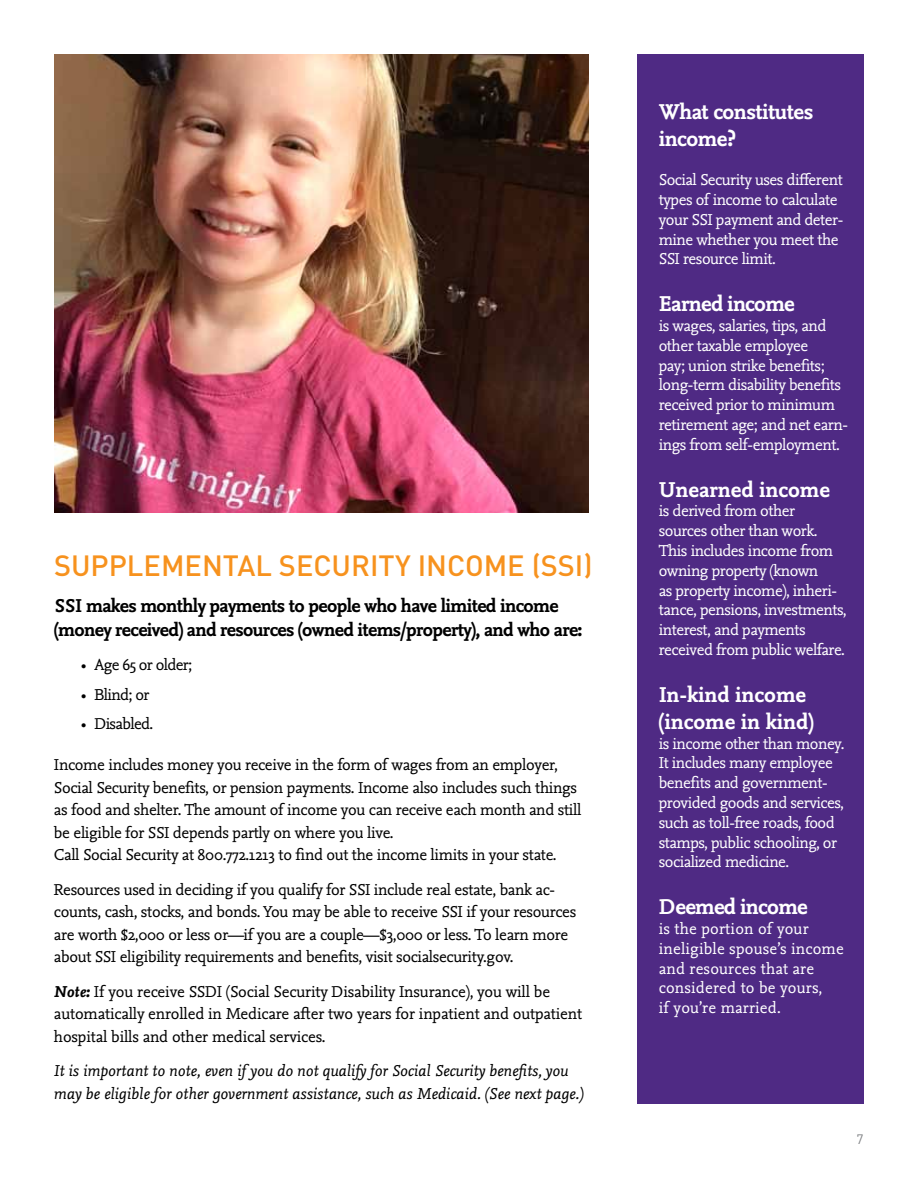
<style>
.page{position:relative;width:918px;height:1188px;background:#fff}
.page>*{position:absolute;margin:0;border:0;box-sizing:border-box;transform-origin:0 0}
.t1{font:500 28.95px "DINOT";color:#f7921e}
.t2{font:700 22.5px/27px "Nexus Mix OT";letter-spacing:-.02em;color:#fff}
.t3{font:700 22.5px/27px "Nexus Mix OT";color:#fff}
.t4{font:700 19.5px/23.4px "Nexus Mix OT";letter-spacing:-.03em;color:#000}
.t5{font:16.5px/22.5px "Nexus Mix OT";letter-spacing:-.02em;color:#000}
.t6{font:16.5px/19.8px "Nexus Mix OT";letter-spacing:-.03em;color:#fff}
.t7{font:italic 16.5px/22.5px "Nexus Mix OT";color:#000}
.t8{font:16.5px/19.8px "Nexus Mix OT";letter-spacing:.01em;color:#fff}
.t9{font:16.5px "Nexus Mix OT";letter-spacing:-.04em;color:#000}
.t10{font:13.5px "DINOT";color:#808285}
.s1{font-weight:700;font-style:italic}
</style>
<div class="page">
<div style="left:637px;top:54px;width:227px;height:1050px;background:#4f2a84"></div>
<img style="left:54px;top:54px;width:535px;height:459px">
<h1 class="t1" style="left:54px;top:547px;width:109px">SU PPLEME</h1>
<h1 class="t1" style="left:202px;top:547px;width:96px">NTAL SECUR</h1>
<h1 class="t1" style="left:370px;top:547px;width:97px">ITY INCOME</h1>
<h1 class="t1" style="left:532px;top:547px;width:62px">(SSI)</h1>
<p class="t4" style="left:54px;top:595px;width:530px">SSI makes monthly payments to people who have limited income (money received) and resources (owned items/property), and who are:</p>
<p class="t9" style="left:81px;top:656px;width:113px">• Age 65 or older;</p>
<p class="t5" style="left:81px;top:684px;width:70px">• Blind; or</p>
<p class="t9" style="left:81px;top:714px;width:74px">• Disabled.</p>
<p class="t5" style="left:54px;top:754px;width:529px">Income includes money you receive in the form of wages from an employer, Social Security benefits, or pension payments. Income also includes such things as food and shelter. The amount of income you can receive each month and still be eligible for SSI depends partly on where you live.<br>Call Social Security at 800.772.1213 to find out the income limits in your state.</p>
<p class="t5" style="left:54px;top:879px;width:524px">Resources used in deciding if you qualify for SSI include real estate, bank ac&shy;counts, cash, stocks, and bonds. You may be able to receive SSI if your resources are worth $2,000 or less or—if you are a couple—$3,000 or less. To learn more about SSI eligibility requirements and benefits, visit socialsecurity.gov.</p>
<p class="t5" style="left:54px;top:981px;width:530px"><span class="s1">Note:</span> If you receive SSDI (Social Security Disability Insurance), you will be automatically enrolled in Medicare after two years for inpatient and outpatient hospital bills and other medical services.</p>
<p class="t7" style="left:54px;top:1060px;width:531px">It is important to note, even if you do not qualify for Social Security benefits, you may be eligible for other government assistance, such as Medicaid. (See next page.)</p>
<h2 class="t2" style="left:659px;top:99px;width:156px">What constitutes income?</h2>
<p class="t6" style="left:659px;top:170px;width:186px">Social Security uses different types of income to calculate your SSI payment and deter&shy;mine whether you meet the<br>SSI resource limit.</p>
<h2 class="t2" style="left:659px;top:292px;width:137px">Earned income</h2>
<p class="t6" style="left:659px;top:316px;width:191px">is wages, salaries, tips, and other taxable employee<br>pay; union strike benefits; long-term disability benefits received prior to minimum retirement age; and net earn&shy;ings from self-employment.</p>
<h2 class="t3" style="left:659px;top:477px;width:173px">Unearned income</h2>
<p class="t6" style="left:659px;top:502px;width:189px">is derived from other sources other than work.<br>This includes income from owning property (known<br>as property income), inheri&shy;tance, pensions, investments, interest, and payments received from public welfare.</p>
<h2 class="t3" style="left:659px;top:682px;width:157px">In-kind income (income in kind)</h2>
<p class="t6" style="left:659px;top:734px;width:187px">is income other than money.<br>It includes many employee benefits and government&shy;provided goods and services, such as toll-free roads, food stamps, public schooling, or socialized medicine.</p>
<h2 class="t2" style="left:659px;top:895px;width:150px">Deemed income</h2>
<p class="t8" style="left:659px;top:919px;width:187px">is the portion of your ineligible spouse’s income and resources that are considered to be yours,<br>if you’re married.</p>
<p class="t10" style="left:857px;top:1131px;width:9px">7</p>
</div>
